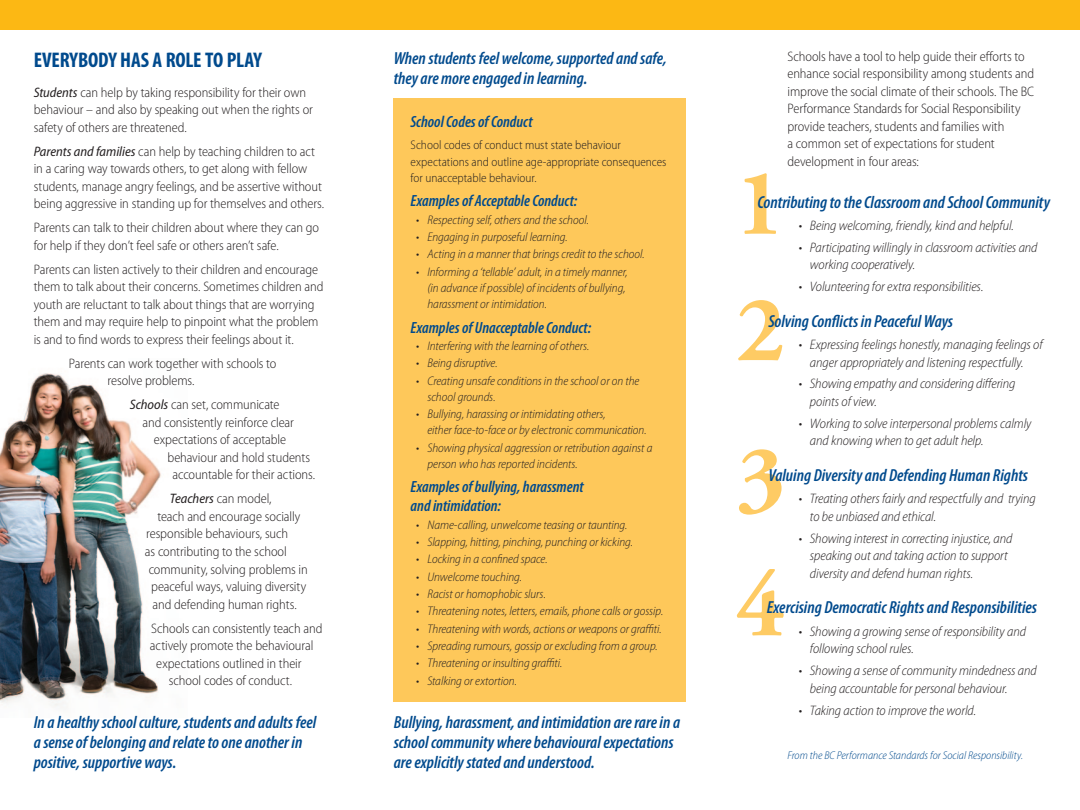
<style>
.page{position:relative;width:1080px;height:810px;background:#fff}
.page>*{position:absolute;margin:0;border:0;box-sizing:border-box;transform-origin:0 0}
.t1{font:700 condensed 21.25px "Myriad Pro";letter-spacing:-.01em;color:#004a8d}
.t2{font:italic 600 condensed 17.5px/20px "Myriad Pro";color:#004a8d}
.t3{font:italic 600 condensed 16.25px/18.8px "Myriad Pro";color:#004a8d}
.t4{font:300 semi-condensed 13.75px/17.5px "Myriad Pro";letter-spacing:-.005em;color:#231f20}
.t5{font:italic 300 semi-condensed 13.75px/17.5px "Myriad Pro";letter-spacing:-.005em;color:#231f20}
.t6{font:italic 300 semi-condensed 12.5px/16.2px "Myriad Pro";letter-spacing:-.005em;color:#231f20}
.t7{font:300 semi-condensed 12.5px/16.2px "Myriad Pro";color:#231f20}
.t8{font:italic 300 semi-condensed 11.25px "Myriad Pro";color:#004a8d}
.s1{font-weight:400;font-style:italic}
</style>
<div class="page">
<div style="left:0;top:0;width:1080px;height:30px;background:#fcb814"></div>
<img style="left:0;top:373px;width:161px;height:335px">
<div style="left:394px;top:98px;width:292px;height:603px;background:#fec85a"></div>
<svg style="left:744px;top:173px;width:32px;height:61px"></svg>
<svg style="left:738px;top:300px;width:44px;height:60px"></svg>
<svg style="left:739px;top:449px;width:43px;height:66px"></svg>
<svg style="left:737px;top:569px;width:47px;height:66px"></svg>
<p class="t2" style="left:394px;top:48px;width:275px">When students feel welcome, supported and safe, they are more engaged in learning.</p>
<p class="t4" style="left:788px;top:48px;width:248px">Schools have a tool to help guide their efforts to enhance social responsibility among students and improve the social climate of their schools. The BC Performance Standards for Social Responsibility provide teachers, students and families with<br>a common set of expectations for student development in four areas:</p>
<h1 class="t1" style="left:34px;top:46px;width:230px">EVERYBO DY HAS A ROLE TO PLAY</h1>
<p class="t4" style="left:34px;top:84px;width:281px"><span class="s1">Students</span> can help by taking responsibility for their own behaviour – and also by speaking out when the rights or safety of others are threatened.</p>
<p class="t4" style="left:34px;top:143px;width:292px"><span class="s1">Parents and families</span> can help by teaching children to act in a caring way towards others, to get along with fellow students, manage angry feelings, and be assertive without being aggressive in standing up for themselves and others.</p>
<p class="t4" style="left:34px;top:219px;width:287px">Parents can talk to their children about where they can go for help if they don’t feel safe or others aren’t safe.</p>
<p class="t4" style="left:34px;top:261px;width:291px">Parents can listen actively to their children and encourage them to talk about their concerns. Sometimes children and youth are reluctant to talk about things that are worrying them and may require help to pinpoint what the problem is and to find words to express their feelings about it.</p>
<p class="t4" style="left:107px;top:355px;width:171px;text-indent:-39px">Parents can work together with schools to resolve problems.</p>
<p class="t4" style="left:130px;top:396px;width:151px"><span class="s1">Schools</span> can set, communicate</p>
<p class="t4" style="left:142px;top:414px;width:153px">and consistently reinforce clear</p>
<p class="t4" style="left:154px;top:431px;width:134px">expectations of acceptable</p>
<p class="t4" style="left:167px;top:449px;width:144px">behaviour and hold students</p>
<p class="t4" style="left:172px;top:466px;width:144px">accountable for their actions.</p>
<p class="t4" style="left:170px;top:490px;width:103px"><span class="s1">Teachers</span> can model,</p>
<p class="t4" style="left:157px;top:508px;width:144px">teach and encourage socially</p>
<p class="t4" style="left:146px;top:525px;width:143px">responsible behaviours, such</p>
<p class="t4" style="left:145px;top:543px;width:143px">as contributing to the school</p>
<p class="t4" style="left:149px;top:560px;width:161px">community, solving problems in</p>
<p class="t4" style="left:151px;top:578px;width:157px">peaceful ways, valuing diversity</p>
<p class="t4" style="left:152px;top:595px;width:146px">and defending human rights.</p>
<p class="t4" style="left:151px;top:620px;width:173px">Schools can consistently teach and</p>
<p class="t4" style="left:150px;top:637px;width:165px">actively promote the behavioural</p>
<p class="t4" style="left:156px;top:655px;width:147px">expectations outlined in their</p>
<p class="t4" style="left:169px;top:672px;width:125px">school codes of conduct.</p>
<p class="t2" style="left:34px;top:712px;width:284px">In a healthy school culture, students and adults feel a sense of belonging and relate to one another in positive, supportive ways.</p>
<p class="t2" style="left:394px;top:712px;width:288px">Bullying, harassment, and intimidation are rare in a school community where behavioural expectations are explicitly stated and understood.</p>
<p class="t3" style="left:411px;top:112px;width:124px">School Codes of Conduct</p>
<p class="t7" style="left:411px;top:137px;width:257px">School codes of conduct must state behaviour expectations and outline age-appropriate consequences for unacceptable behaviour.</p>
<p class="t3" style="left:411px;top:191px;width:168px">Examples of Acceptable Conduct:</p>
<p class="t6" style="left:416px;top:212px;width:174px">• Respecting self, others and the school.</p>
<p class="t6" style="left:416px;top:229px;width:153px">• Engaging in purposeful learning.</p>
<p class="t6" style="left:416px;top:246px;width:230px">• Acting in a manner that brings credit to the school.</p>
<p class="t6" style="left:428px;top:264px;width:202px;text-indent:-11px">• Informing a ‘tellable’ adult, in a timely manner, (in advance if possible) of incidents of bullying, harassment or intimidation.</p>
<p class="t3" style="left:411px;top:318px;width:182px">Examples of Unacceptable Conduct:</p>
<p class="t6" style="left:416px;top:338px;width:175px">• Interfering with the learning of others.</p>
<p class="t6" style="left:416px;top:355px;width:83px">• Being disruptive.</p>
<p class="t6" style="left:428px;top:373px;width:213px;text-indent:-11px">• Creating unsafe conditions in the school or on the school grounds.</p>
<p class="t6" style="left:428px;top:406px;width:221px;text-indent:-11px">• Bullying, harassing or intimidating others,<br>either face-to-face or by electronic communication.</p>
<p class="t6" style="left:428px;top:440px;width:226px;text-indent:-11px">• Showing physical aggression or retribution against a person who has reported incidents.</p>
<p class="t3" style="left:411px;top:477px;width:175px">Examples of bullying, harassment and intimidation:</p>
<p class="t6" style="left:416px;top:517px;width:213px">• Name-calling, unwelcome teasing or taunting.</p>
<p class="t6" style="left:416px;top:534px;width:218px">• Slapping, hitting, pinching, punching or kicking.</p>
<p class="t6" style="left:416px;top:551px;width:133px">• Locking in a confined space.</p>
<p class="t6" style="left:416px;top:569px;width:107px">• Unwelcome touching.</p>
<p class="t6" style="left:416px;top:586px;width:131px">• Racist or homophobic slurs.</p>
<p class="t6" style="left:416px;top:603px;width:248px">• Threatening notes, letters, emails, phone calls or gossip.</p>
<p class="t6" style="left:416px;top:621px;width:247px">• Threatening with words, actions or weapons or graffiti.</p>
<p class="t6" style="left:416px;top:638px;width:243px">• Spreading rumours, gossip or excluding from a group.</p>
<p class="t6" style="left:416px;top:655px;width:148px">• Threatening or insulting graffiti.</p>
<p class="t6" style="left:416px;top:673px;width:102px">• Stalking or extortion.</p>
<p class="t2" style="left:758px;top:192px;width:294px">Contributing to the Classroom and School Community</p>
<p class="t5" style="left:799px;top:217px;width:217px">• Being welcoming, friendly, kind and helpful.</p>
<p class="t5" style="left:810px;top:239px;width:229px;text-indent:-11px">• Participating willingly in classroom activities and working cooperatively.</p>
<p class="t5" style="left:799px;top:278px;width:186px">• Volunteering for extra responsibilities.</p>
<p class="t2" style="left:768px;top:311px;width:186px">Solving Conflicts in Peaceful Ways</p>
<p class="t5" style="left:799px;top:336px;width:245px;text-align:center">• Expressing feelings honestly, managing feelings of anger appropriately and listening respectfully.</p>
<p class="t5" style="left:810px;top:375px;width:207px;text-indent:-11px">• Showing empathy and considering differing points of view.</p>
<p class="t5" style="left:810px;top:415px;width:223px;text-indent:-11px">• Working to solve interpersonal problems calmly and knowing when to get adult help.</p>
<p class="t2" style="left:768px;top:465px;width:261px">Valuing Diversity and Defending Human Rights</p>
<p class="t5" style="left:810px;top:490px;width:227px;text-indent:-11px">• Treating others fairly and respectfully and trying to be unbiased and ethical.</p>
<p class="t5" style="left:810px;top:530px;width:204px;text-indent:-11px">• Showing interest in correcting injustice, and speaking out and taking action to support diversity and defend human rights.</p>
<p class="t2" style="left:767px;top:597px;width:272px">Exercising Democratic Rights and Responsibilities</p>
<p class="t5" style="left:810px;top:623px;width:218px;text-indent:-11px">• Showing a growing sense of responsibility and following school rules.</p>
<p class="t5" style="left:810px;top:662px;width:228px;text-indent:-11px">• Showing a sense of community mindedness and being accountable for personal behaviour.</p>
<p class="t5" style="left:799px;top:702px;width:179px">• Taking action to improve the world.</p>
<p class="t8" style="left:788px;top:750px;width:237px">From the BC Performance Standards for Social Responsibility.</p>
</div>
